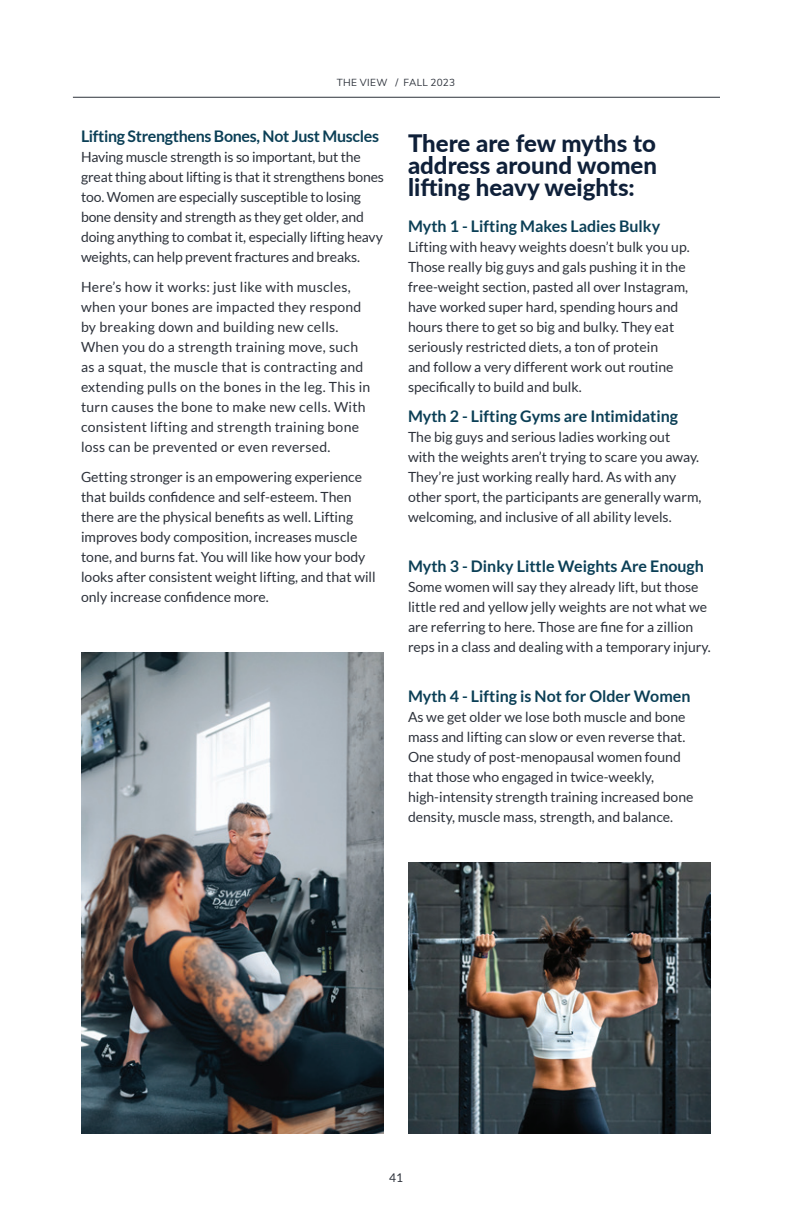
<style>
.page{position:relative;width:792px;height:1224px;background:#fff}
.page>*{position:absolute;margin:0;border:0;box-sizing:border-box;transform-origin:0 0}
.t1{font:800 24px/22px "Lato";color:#0f2039;text-align:justify}
.t2{font:700 16px "Lato";color:#0b3f56}
.t3{font:700 16px "Lato";letter-spacing:-.02em;color:#0b3f56}
.t4{font:14px/20px "Lato";color:#2d323b}
.t5{font:14px/20px "Lato";letter-spacing:.02em;color:#2d323b}
.t6{font:12px "Lato";color:#2d323b}
.t7{font:10px "Muli";letter-spacing:.04em;color:#2d323b}
</style>
<div class="page">
<hr style="left:73px;top:97px;width:647px;height:1px;background:#2d323b">
<img style="left:81px;top:652px;width:303px;height:482px">
<img style="left:408px;top:862px;width:303px;height:272px">
<p class="t7" style="left:337px;top:75px;width:120px">THE VIEW / FALL 2023</p>
<p class="t3" style="left:81px;top:127px;width:300px">Lifting Strengthens Bones, Not Just Muscles</p>
<p class="t4" style="left:81px;top:147px;width:304px">Having muscle strength is so important, but the great thing about lifting is that it strengthens bones too. Women are especially susceptible to losing bone density and strength as they get older, and doing anything to combat it, especially lifting heavy weights, can help prevent fractures and breaks.</p>
<p class="t5" style="left:81px;top:277px;width:291px">Here’s how it works: just like with muscles, when your bones are impacted they respond by breaking down and building new cells.<br>When you do a strength training move, such as a squat, the muscle that is contracting and extending pulls on the bones in the leg. This in turn causes the bone to make new cells. With consistent lifting and strength training bone loss can be prevented or even reversed.</p>
<p class="t4" style="left:81px;top:467px;width:296px">Getting stronger is an empowering experience that builds confidence and self-esteem. Then there are the physical benefits as well. Lifting improves body composition, increases muscle tone, and burns fat. You will like how your body looks after consistent weight lifting, and that will only increase confidence more.</p>
<h1 class="t1" style="left:408px;top:131px;width:251px">There are few myths to address around women lifting heavy weights:</h1>
<p class="t2" style="left:408px;top:217px;width:254px">Myth 1 - Lifting Makes Ladies Bulky</p>
<p class="t4" style="left:408px;top:237px;width:283px">Lifting with heavy weights doesn’t bulk you up.<br>Those really big guys and gals pushing it in the free-weight section, pasted all over Instagram, have worked super hard, spending hours and hours there to get so big and bulky. They eat seriously restricted diets, a ton of protein<br>and follow a very different work out routine specifically to build and bulk.</p>
<p class="t2" style="left:408px;top:407px;width:272px">Myth 2 - Lifting Gyms are Intimidating</p>
<p class="t4" style="left:408px;top:427px;width:295px">The big guys and serious ladies working out<br>with the weights aren’t trying to scare you away.<br>They’re just working really hard. As with any other sport, the participants are generally warm, welcoming, and inclusive of all ability levels.</p>
<p class="t2" style="left:408px;top:557px;width:298px">Myth 3 - Dinky Little Weights Are Enough</p>
<p class="t4" style="left:408px;top:577px;width:304px">Some women will say they already lift, but those little red and yellow jelly weights are not what we are referring to here. Those are fine for a zillion reps in a class and dealing with a temporary injury.</p>
<p class="t2" style="left:408px;top:687px;width:284px">Myth 4 - Lifting is Not for Older Women</p>
<p class="t4" style="left:408px;top:707px;width:287px">As we get older we lose both muscle and bone mass and lifting can slow or even reverse that.<br>One study of post-menopausal women found that those who engaged in twice-weekly, high-intensity strength training increased bone density, muscle mass, strength, and balance.</p>
<p class="t6" style="left:389px;top:1171px;width:15px">41</p>
</div>
